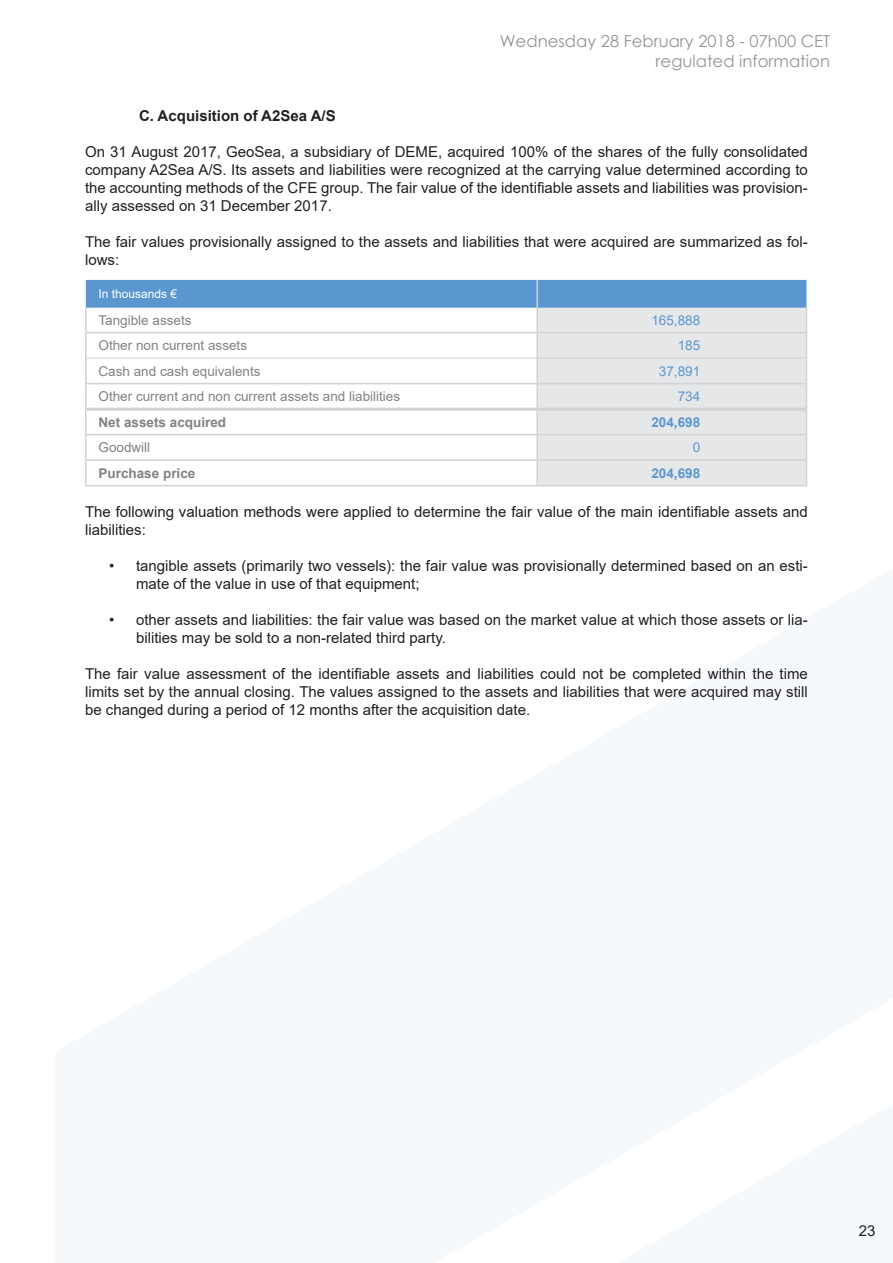
<style>
.page{position:relative;width:893px;height:1263px;background:#fff}
.page>*{position:absolute;margin:0;border:0;box-sizing:border-box;transform-origin:0 0}
.t1{font:16.5px/19.8px "Century Gothic";color:#939598;text-align:right}
.t2{font:15px/18px "Arial";color:#231f20}
.t3{font:700 15px "Arial";color:#231f20}
.t4{font:13.5px "Arial";color:#808285}
.t5{font:700 13.5px "Arial";color:#808285}
.t6{font:13.5px "Arial";color:#5a97d1}
.t7{font:700 13.5px "Arial";color:#5a97d1}
.t8{font:12px "Arial";color:#fff}
</style>
<div class="page">
<hr style="left:85px;top:332px;width:452px;height:1px;background:#d1d2d4">
<svg style="left:86px;top:280px;width:721px;height:205px"></svg>
<hr style="left:87px;top:358px;width:450px;height:1px;background:#d1d2d4">
<hr style="left:537px;top:358px;width:269px;height:1px;background:#d1d2d4">
<hr style="left:537px;top:383px;width:270px;height:1px;background:#d1d2d4">
<hr style="left:537px;top:434px;width:270px;height:1px;background:#d1d2d4">
<hr style="left:537px;top:485px;width:270px;height:1px;background:#d1d2d4">
<hr style="left:85px;top:308px;width:2px;height:24px;background:#d1d2d4">
<hr style="left:85px;top:333px;width:2px;height:25px;background:#d1d2d4">
<hr style="left:85px;top:358px;width:2px;height:25px;background:#d1d2d4">
<hr style="left:85px;top:383px;width:452px;height:1px;background:#d1d2d4">
<hr style="left:85px;top:384px;width:2px;height:25px;background:#d1d2d4">
<hr style="left:85px;top:409px;width:2px;height:25px;background:#d1d2d4">
<hr style="left:85px;top:434px;width:452px;height:1px;background:#d1d2d4">
<hr style="left:85px;top:435px;width:2px;height:24px;background:#d1d2d4">
<hr style="left:85px;top:461px;width:2px;height:24px;background:#d1d2d4">
<hr style="left:85px;top:485px;width:452px;height:1px;background:#d1d2d4">
<hr style="left:536px;top:280px;width:2px;height:28px;background:#cfd0d2">
<hr style="left:87px;top:408px;width:450px;height:3px;background:#d1d2d4">
<hr style="left:537px;top:408px;width:269px;height:3px;background:#d1d2d4">
<hr style="left:85px;top:459px;width:452px;height:2px;background:#d1d2d4">
<hr style="left:537px;top:459px;width:270px;height:2px;background:#d1d2d4">
<p class="t1" style="left:500px;top:31px;width:332px">Wednesday 28 February 2018 - 07h00 CET regulated information</p>
<p class="t3" style="left:139px;top:105px;width:198px">C. Acquisition of A2Sea A/S</p>
<p class="t2" style="left:85px;top:143px;width:724px;text-align:justify">On 31 August 2017, GeoSea, a subsidiary of DEME, acquired 100% of the shares of the fully consolidated company A2Sea A/S. Its assets and liabilities were recognized at the carrying value determined according to the accounting methods of the CFE group. The fair value of the identifiable assets and liabilities was provision&shy;ally assessed on 31 December 2017.</p>
<p class="t2" style="left:85px;top:233px;width:724px">The fair values provisionally assigned to the assets and liabilities that were acquired are summarized as fol&shy;lows:</p>
<p class="t8" style="left:99px;top:286px;width:80px">In thousands €</p>
<p class="t4" style="left:99px;top:311px;width:95px">Tangible assets</p>
<p class="t6" style="left:651px;top:311px;width:50px">165,888</p>
<p class="t4" style="left:99px;top:336px;width:150px">Other non current assets</p>
<p class="t6" style="left:678px;top:336px;width:24px">185</p>
<p class="t4" style="left:99px;top:362px;width:164px">Cash and cash equivalents</p>
<p class="t6" style="left:659px;top:362px;width:43px">37,891</p>
<p class="t4" style="left:99px;top:387px;width:303px">Other current and non current assets and liabilities</p>
<p class="t6" style="left:678px;top:387px;width:24px">734</p>
<p class="t5" style="left:99px;top:413px;width:129px">Net assets acquired</p>
<p class="t7" style="left:651px;top:413px;width:50px">204,698</p>
<p class="t4" style="left:99px;top:438px;width:53px">Goodwill</p>
<p class="t6" style="left:693px;top:438px;width:9px">0</p>
<p class="t5" style="left:99px;top:464px;width:98px">Purchase price</p>
<p class="t7" style="left:651px;top:464px;width:50px">204,698</p>
<p class="t2" style="left:85px;top:503px;width:724px">The following valuation methods were applied to determine the fair value of the main identifiable assets and liabilities:</p>
<p class="t2" style="left:136px;top:557px;width:673px;text-indent:-27px">• tangible assets (primarily two vessels): the fair value was provisionally determined based on an esti&shy;mate of the value in use of that equipment;</p>
<p class="t2" style="left:136px;top:611px;width:673px;text-indent:-27px">• other assets and liabilities: the fair value was based on the market value at which those assets or lia&shy;bilities may be sold to a non-related third party.</p>
<p class="t2" style="left:85px;top:665px;width:724px;text-align:justify">The fair value assessment of the identifiable assets and liabilities could not be completed within the time limits set by the annual closing. The values assigned to the assets and liabilities that were acquired may still be changed during a period of 12 months after the acquisition date.</p>
<p class="t2" style="left:859px;top:1221px;width:18px">23</p>
</div>
